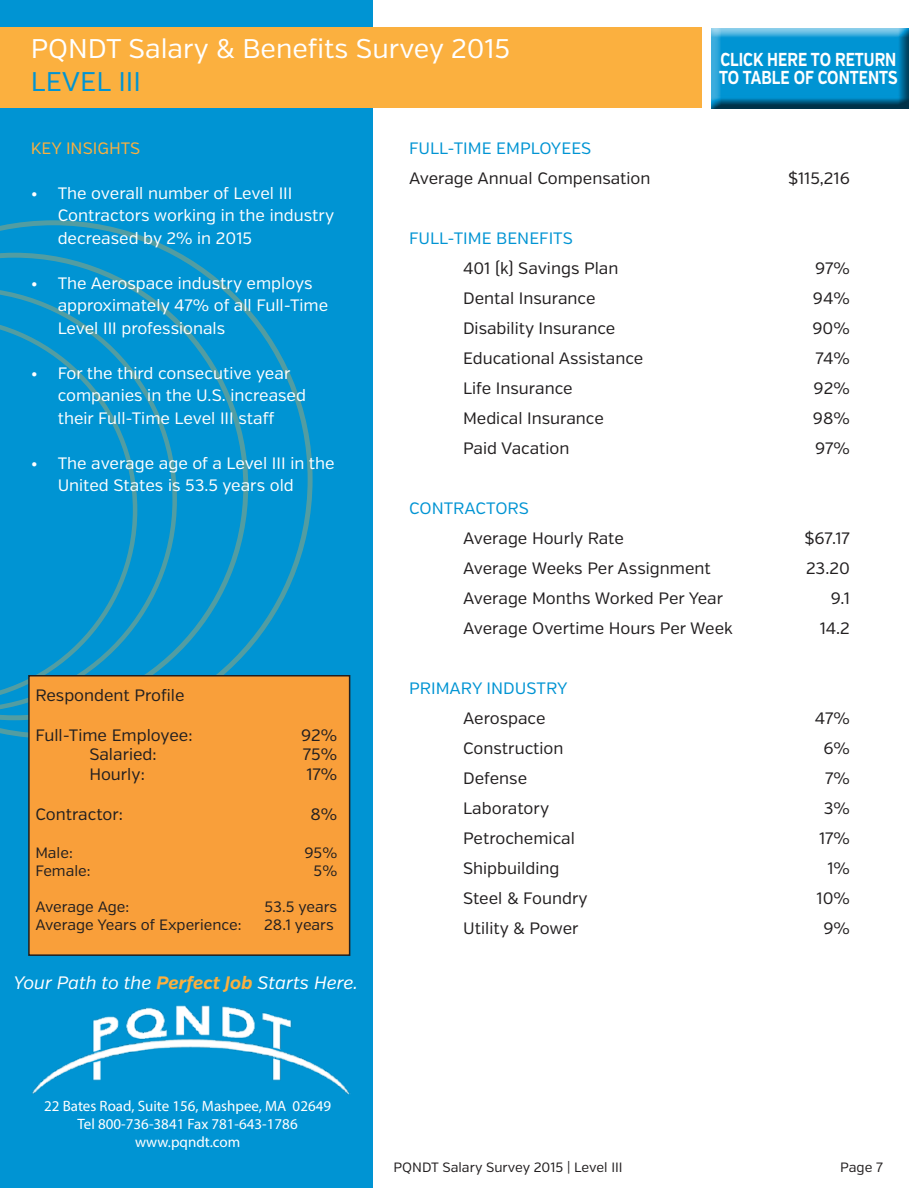
<style>
.page{position:relative;width:918px;height:1188px;background:#fff}
.page>*{position:absolute;margin:0;border:0;box-sizing:border-box;transform-origin:0 0}
.t1{font:27px "Verb";color:#fff}
.t2{font:27px "Verb";color:#0094d3}
.t3{font:700 18.75px/18px "Verb";color:#fff;scale:.8 1}
.t4{font:italic 18px "Verb";color:#fff}
.t5{font:16.5px "Verb";color:#221f20}
.t6{font:16.5px/22.5px "Verb";color:#fff}
.t7{font:16.5px "Verb";color:#0094d3}
.t8{font:16.5px "Verb";color:#fbb03f}
.t9{font:15px/18px "Myriad Pro";color:#fff;text-align:center}
.t10{font:15px "Verb";color:#221f20}
.t11{font:13.5px "Verb";color:#221f20}
.s1{font-weight:700;color:#fbb03f}
</style>
<div class="page">
<div style="left:0;top:0;width:373px;height:1188px;background:#0094d3"></div>
<div style="left:0;top:27px;width:701px;height:81px;background:#fbb03f"></div>
<svg style="left:0;top:220px;width:313px;height:518px"></svg>
<img style="left:32px;top:1005px;width:318px;height:90px">
<div style="left:710px;top:28px;width:199px;height:81px;background:#221f20;opacity:.75"></div>
<div style="left:29px;top:676px;width:321px;height:279px;background:#f99f3a"></div>
<div style="left:28px;top:675px;width:322px;height:281px;border:2px solid #221f20"></div>
<h1 class="t1" style="left:31px;top:33px;width:481px">PQNDT Salary &amp; Benefits Survey 2015</h1>
<h1 class="t2" style="left:31px;top:65px;width:112px">LEVEL III</h1>
<p class="t3" style="left:719px;top:51px;width:225px">CLICK HERE TO RETURN<br>TO TABLE OF CONTENTS</p>
<p class="t8" style="left:31px;top:138px;width:111px">KEY INSIGHTS</p>
<p class="t6" style="left:58px;top:182px;width:278px;text-indent:-27px">• The overall number of Level III<br>Contractors working in the industry decreased by 2% in 2015</p>
<p class="t6" style="left:58px;top:272px;width:272px;text-indent:-27px">• The Aerospace industry employs approximately 47% of all Full-Time<br>Level III professionals</p>
<p class="t6" style="left:58px;top:362px;width:250px;text-indent:-27px">• For the third consecutive year companies in the U.S. increased their Full-Time Level III staff</p>
<p class="t6" style="left:58px;top:452px;width:278px;text-indent:-27px">• The average age of a Level III in the<br>United States is 53.5 years old</p>
<p class="t5" style="left:35px;top:685px;width:151px">Respondent Profile</p>
<p class="t5" style="left:35px;top:725px;width:159px">Full-Time Employee:</p>
<p class="t5" style="left:301px;top:725px;width:38px">92%</p>
<p class="t5" style="left:89px;top:745px;width:69px">Salaried:</p>
<p class="t5" style="left:303px;top:745px;width:36px">75%</p>
<p class="t5" style="left:89px;top:765px;width:57px">Hourly:</p>
<p class="t5" style="left:306px;top:765px;width:32px">17%</p>
<p class="t5" style="left:35px;top:804px;width:89px">Contractor:</p>
<p class="t5" style="left:310px;top:804px;width:28px">8%</p>
<p class="t10" style="left:35px;top:843px;width:39px">Male:</p>
<p class="t10" style="left:304px;top:843px;width:34px">95%</p>
<p class="t10" style="left:35px;top:861px;width:57px">Female:</p>
<p class="t10" style="left:314px;top:861px;width:25px">5%</p>
<p class="t10" style="left:35px;top:897px;width:95px">Average Age:</p>
<p class="t10" style="left:265px;top:897px;width:74px">53.5 years</p>
<p class="t10" style="left:35px;top:915px;width:208px">Average Years of Experience:</p>
<p class="t10" style="left:264px;top:915px;width:71px">28.1 years</p>
<p class="t4" style="left:13px;top:972px;width:346px">Your Path to the <span class="s1">Perfect Job</span> Starts Here.</p>
<p class="t7" style="left:409px;top:138px;width:184px">FULL-TIME EMPLOYEES</p>
<p class="t5" style="left:409px;top:168px;width:243px">Average Annual Compensation</p>
<p class="t5" style="left:788px;top:168px;width:63px">$115,216</p>
<p class="t7" style="left:409px;top:228px;width:165px">FULL-TIME BENEFITS</p>
<p class="t5" style="left:463px;top:258px;width:157px">401 (k) Savings Plan</p>
<p class="t5" style="left:815px;top:258px;width:36px">97%</p>
<p class="t5" style="left:463px;top:288px;width:134px">Dental Insurance</p>
<p class="t5" style="left:813px;top:288px;width:39px">94%</p>
<p class="t5" style="left:463px;top:318px;width:154px">Disability Insurance</p>
<p class="t5" style="left:812px;top:318px;width:39px">90%</p>
<p class="t5" style="left:463px;top:348px;width:182px">Educational Assistance</p>
<p class="t5" style="left:815px;top:348px;width:36px">74%</p>
<p class="t5" style="left:463px;top:378px;width:111px">Life Insurance</p>
<p class="t5" style="left:814px;top:378px;width:38px">92%</p>
<p class="t5" style="left:463px;top:408px;width:142px">Medical Insurance</p>
<p class="t5" style="left:813px;top:408px;width:38px">98%</p>
<p class="t5" style="left:463px;top:438px;width:108px">Paid Vacation</p>
<p class="t5" style="left:815px;top:438px;width:36px">97%</p>
<p class="t7" style="left:409px;top:498px;width:121px">CONTRACTORS</p>
<p class="t5" style="left:463px;top:528px;width:162px">Average Hourly Rate</p>
<p class="t5" style="left:804px;top:528px;width:47px">$67.17</p>
<p class="t5" style="left:463px;top:558px;width:249px">Average Weeks Per Assignment</p>
<p class="t5" style="left:806px;top:558px;width:45px">23.20</p>
<p class="t5" style="left:463px;top:588px;width:262px">Average Months Worked Per Year</p>
<p class="t5" style="left:831px;top:588px;width:21px">9.1</p>
<p class="t5" style="left:463px;top:618px;width:271px">Average Overtime Hours Per Week</p>
<p class="t5" style="left:820px;top:618px;width:32px">14.2</p>
<p class="t7" style="left:409px;top:678px;width:160px">PRIMARY INDUSTRY</p>
<p class="t5" style="left:463px;top:708px;width:84px">Aerospace</p>
<p class="t5" style="left:815px;top:708px;width:37px">47%</p>
<p class="t5" style="left:463px;top:738px;width:102px">Construction</p>
<p class="t5" style="left:823px;top:738px;width:28px">6%</p>
<p class="t5" style="left:463px;top:768px;width:66px">Defense</p>
<p class="t5" style="left:825px;top:768px;width:26px">7%</p>
<p class="t5" style="left:463px;top:798px;width:88px">Laboratory</p>
<p class="t5" style="left:824px;top:798px;width:28px">3%</p>
<p class="t5" style="left:463px;top:828px;width:113px">Petrochemical</p>
<p class="t5" style="left:819px;top:828px;width:32px">17%</p>
<p class="t5" style="left:463px;top:858px;width:98px">Shipbuilding</p>
<p class="t5" style="left:827px;top:858px;width:24px">1%</p>
<p class="t5" style="left:463px;top:888px;width:126px">Steel &amp; Foundry</p>
<p class="t5" style="left:817px;top:888px;width:35px">10%</p>
<p class="t5" style="left:463px;top:918px;width:117px">Utility &amp; Power</p>
<p class="t5" style="left:823px;top:918px;width:28px">9%</p>
<p class="t9" style="left:44px;top:1097px;width:288px">22 Bates Road, Suite 156, Mashpee, MA 02649<br>Tel 800-736-3841 Fax 781-643-1786 www.pqndt.com</p>
<p class="t11" style="left:394px;top:1159px;width:231px">PQNDT Salary Survey 2015 | Level III</p>
<p class="t11" style="left:840px;top:1159px;width:44px">Page 7</p>
</div>
